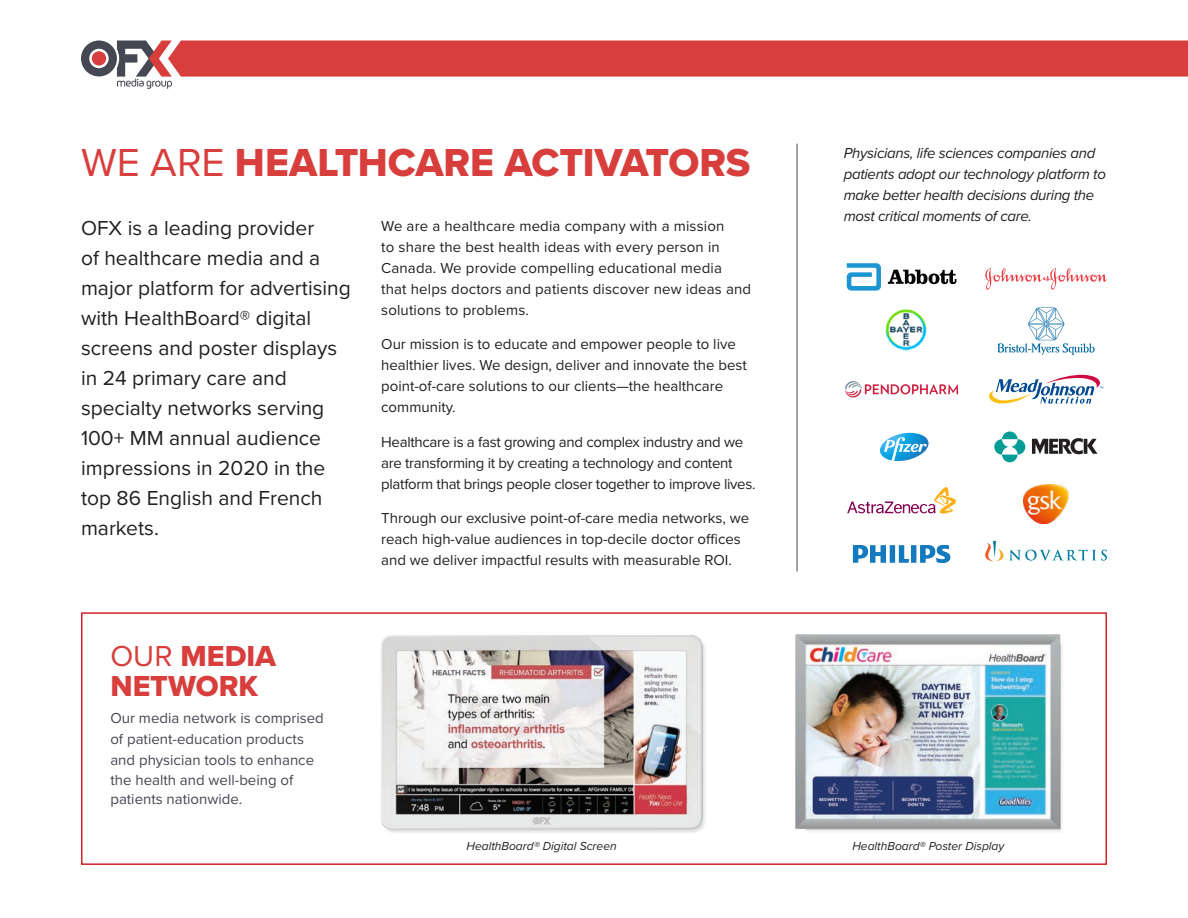
<style>
.page{position:relative;width:1188px;height:918px;background:#fff}
.page>*{position:absolute;margin:0;border:0;box-sizing:border-box;transform-origin:0 0}
.t1{font:40.5px "Proxima Nova Extrabld";letter-spacing:-.005em;color:#d73e3c}
.t2{font:30px/30px "Proxima Nova Extrabld";color:#d73e3c}
.t3{font:21px/30px "Proxima Nova";color:#231f20}
.t4{font:15px/21px "Proxima Nova";color:#231f20}
.t5{font:15px/21px "Proxima Nova";letter-spacing:-.02em;color:#231f20}
.t6{font:italic 15px/21px "Proxima Nova";letter-spacing:-.02em;color:#231f20}
.t7{font:15px/21px "Proxima Nova";color:#454752}
.t8{font:italic 12px "Proxima Nova";color:#231f20}
.s1{font-family:"Proxima Nova"}
</style>
<div class="page">
<svg style="left:81px;top:40px;width:1107px;height:49px"></svg>
<hr style="left:797px;top:144px;width:1px;height:427px;background:#454752">
<svg style="left:985px;top:268px;width:122px;height:22px"></svg>
<svg style="left:985px;top:541px;width:122px;height:20px"></svg>
<svg style="left:847px;top:263px;width:34px;height:28px"></svg>
<svg style="left:888px;top:270px;width:68px;height:14px"></svg>
<svg style="left:989px;top:375px;width:114px;height:29px"></svg>
<svg style="left:853px;top:545px;width:97px;height:18px"></svg>
<svg style="left:845px;top:381px;width:113px;height:16px"></svg>
<svg style="left:998px;top:308px;width:97px;height:47px"></svg>
<svg style="left:847px;top:487px;width:109px;height:27px"></svg>
<svg style="left:1002px;top:432px;width:15px;height:7px"></svg>
<svg style="left:1002px;top:455px;width:15px;height:7px"></svg>
<svg style="left:994px;top:439px;width:15px;height:16px"></svg>
<svg style="left:1011px;top:439px;width:14px;height:16px"></svg>
<svg style="left:1032px;top:438px;width:65px;height:16px"></svg>
<img style="left:885px;top:309px;width:42px;height:42px">
<svg style="left:880px;top:433px;width:49px;height:28px"></svg>
<img style="left:1023px;top:485px;width:46px;height:38px">
<img style="left:760px;top:612px;width:336px;height:253px">
<img style="left:351px;top:612px;width:381px;height:221px">
<h1 class="t1" style="left:81px;top:132px;width:671px"><span class="s1">WE ARE</span> HEALTHCARE ACTIVATORS</h1>
<p class="t3" style="left:81px;top:212px;width:271px">OFX is a leading provider<br>of healthcare media and a major platform for advertising with HealthBoard® digital screens and poster displays in 24 primary care and specialty networks serving<br>100+ MM annual audience impressions in 2020 in the top 86 English and French markets.</p>
<h2 class="t2" style="left:110px;top:640px;width:167px"><span class="s1">OUR</span> MEDIA<br>NETWORK</h2>
<p class="t7" style="left:110px;top:707px;width:215px">Our media network is comprised of patient-education products and physician tools to enhance</p>
<p class="t7" style="left:110px;top:770px;width:184px;line-height:19.5px">the health and well-being of patients nationwide.</p>
<p class="t4" style="left:381px;top:214px;width:371px">We are a healthcare media company with a mission<br>to share the best health ideas with every person in Canada. We provide compelling educational media that helps doctors and patients discover new ideas and solutions to problems.</p>
<p class="t4" style="left:381px;top:333px;width:367px">Our mission is to educate and empower people to live healthier lives. We design, deliver and innovate the best point-of-care solutions to our clients—the healthcare community.</p>
<p class="t5" style="left:381px;top:430px;width:376px">Healthcare is a fast growing and complex industry and we are transforming it by creating a technology and content platform that brings people closer together to improve lives.</p>
<p class="t4" style="left:381px;top:507px;width:369px">Through our exclusive point-of-care media networks, we reach high-value audiences in top-decile doctor offices and we deliver impactful results with measurable ROI.</p>
<p class="t6" style="left:844px;top:142px;width:264px">Physicians, life sciences companies and patients adopt our technology platform to make better health decisions during the most critical moments of care.</p>
<p class="t8" style="left:467px;top:837px;width:152px">HealthBoard® Digital Screen</p>
<p class="t8" style="left:852px;top:837px;width:153px">HealthBoard® Poster Display</p>
</div>
